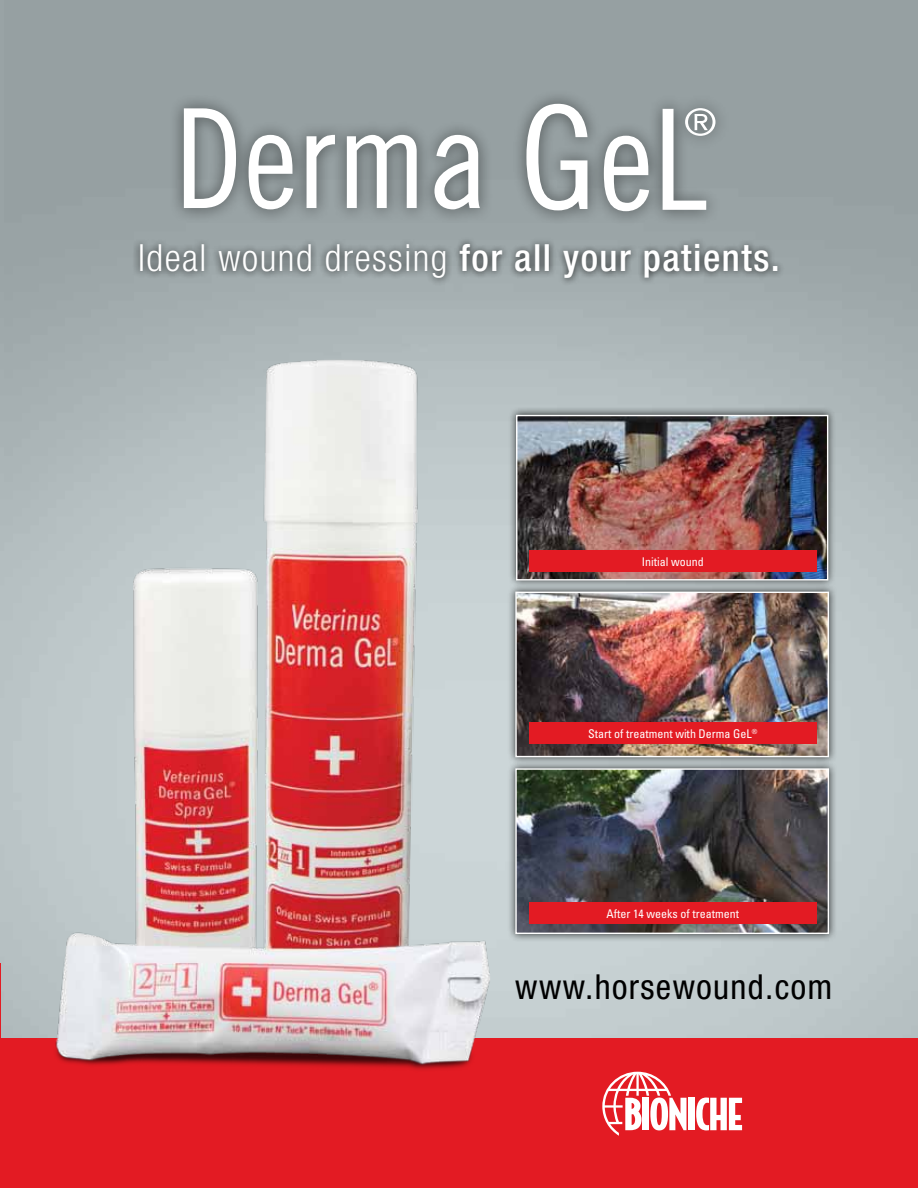
<style>
.page{position:relative;width:918px;height:1188px;background:#fff}
.page>*{position:absolute;margin:0;border:0;box-sizing:border-box;transform-origin:0 0}
.t1{font:500 condensed 37.5px "Helvetica Neue";letter-spacing:.04em;color:#fff}
.t2{font:condensed 34.5px "Helvetica Neue";letter-spacing:.04em;color:#000}
.t3{font:condensed 12px "Univers";color:#fff}
.s1{font-weight:300}
</style>
<div class="page">
<div style="left:133px;top:236px;width:652px;height:50px;background:#000;opacity:.8"></div>
<div style="left:169px;top:89px;width:561px;height:137px;background:#000;opacity:.5"></div>
<svg style="left:184px;top:108px;width:52px;height:100px"></svg>
<svg style="left:249px;top:135px;width:44px;height:74px"></svg>
<svg style="left:307px;top:135px;width:28px;height:73px"></svg>
<svg style="left:347px;top:135px;width:70px;height:73px"></svg>
<svg style="left:434px;top:135px;width:46px;height:74px"></svg>
<svg style="left:526px;top:104px;width:61px;height:106px"></svg>
<svg style="left:604px;top:136px;width:45px;height:75px"></svg>
<svg style="left:663px;top:108px;width:53px;height:102px"></svg>
<div style="left:0;top:1038px;width:918px;height:150px;background:#e31b23"></div>
<img style="left:0;top:238px;width:583px;height:832px">
<div style="left:508px;top:407px;width:329px;height:182px;background:#000;opacity:.75"></div>
<img style="left:518px;top:417px;width:308px;height:162px">
<div style="left:516px;top:415px;width:312px;height:166px;border:1px solid #fff"></div>
<div style="left:507px;top:583px;width:330px;height:182px;background:#000;opacity:.75"></div>
<img style="left:517px;top:594px;width:310px;height:161px">
<div style="left:515px;top:592px;width:314px;height:165px;border:1px solid #fff"></div>
<div style="left:507px;top:760px;width:330px;height:182px;background:#000;opacity:.75"></div>
<img style="left:517px;top:770px;width:310px;height:162px">
<div style="left:515px;top:768px;width:314px;height:166px;border:1px solid #fff"></div>
<div style="left:529px;top:551px;width:288px;height:21px;background:#e31b23"></div>
<div style="left:529px;top:722px;width:288px;height:22px;background:#e31b23"></div>
<div style="left:529px;top:902px;width:288px;height:22px;background:#e31b23"></div>
<div style="left:689px;top:1098px;width:6px;height:32px;background:#fff"></div>
<svg style="left:696px;top:1098px;width:46px;height:32px"></svg>
<svg style="left:602px;top:1072px;width:85px;height:64px"></svg>
<h1 class="t1" style="left:138px;top:236px;width:643px"><span class="s1">Ideal wound dressing</span> for all your patients.</h1>
<p class="t3" style="left:642px;top:554px;width:63px">Initial wound</p>
<p class="t3" style="left:588px;top:726px;width:171px">Start of treatment with Derma GeL<sup>®</sup></p>
<p class="t3" style="left:606px;top:906px;width:134px">After 14 weeks of treatment</p>
<h2 class="t2" style="left:515px;top:967px;width:319px">www.horsewound.com</h2>
</div>
